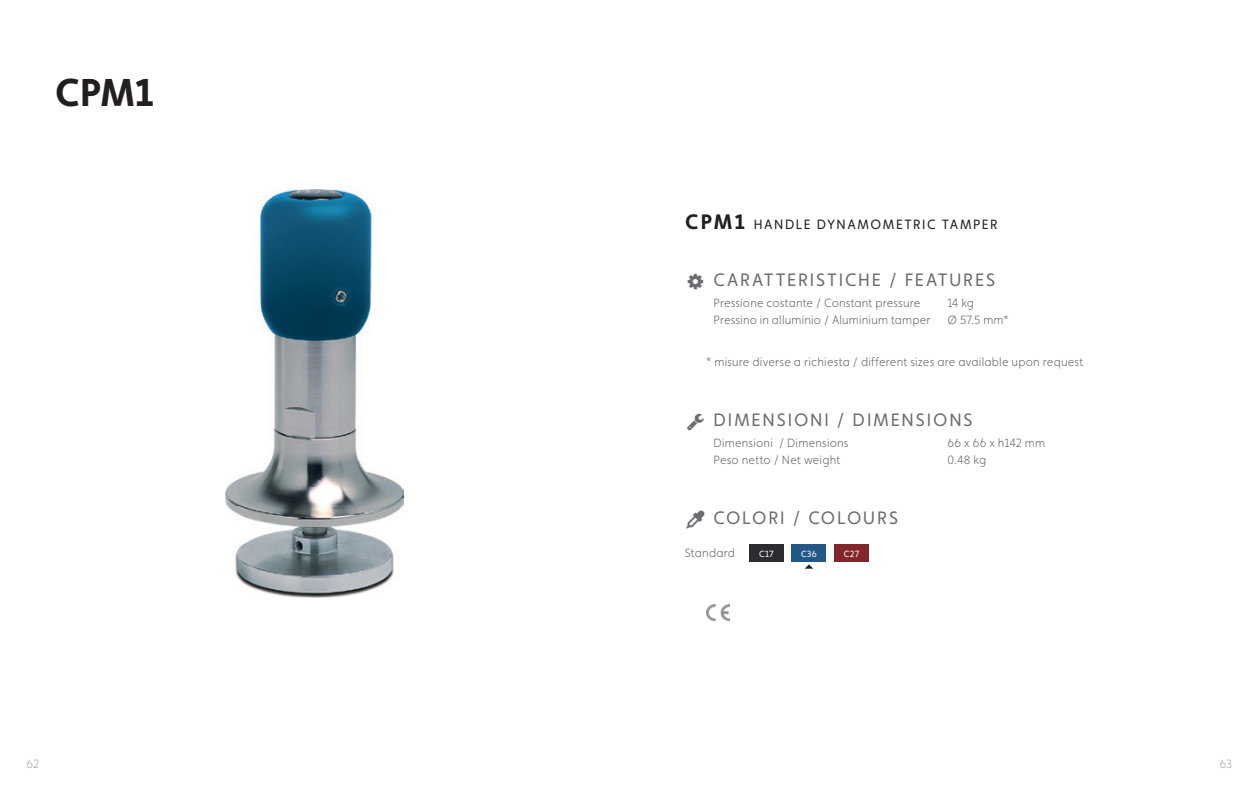
<style>
.page{position:relative;width:1259px;height:787px;background:#fff}
.page>*{position:absolute;margin:0;border:0;box-sizing:border-box;transform-origin:0 0}
.t1{font:700 39px "Faricy New";color:#231f20}
.t2{font:18px "Faricy New";letter-spacing:.105em;color:#6c6d70}
.t3{font:13.5px "Faricy New";letter-spacing:.11em;color:#231f20}
.t4{font:300 12px "Faricy New";letter-spacing:.015em;color:#6c6d70}
.t5{font:300 12px "Faricy New";color:#a8a9ad}
.t6{font:9px "Faricy New";letter-spacing:.025em;color:#fff}
.s1{font-weight:700;font-size:21px}
</style>
<div class="page">
<img style="left:226px;top:189px;width:178px;height:408px">
<svg style="left:805px;top:564px;width:8px;height:4px"></svg>
<div style="left:749px;top:545px;width:34px;height:17px;background:#2a2c2f"></div>
<img style="left:706px;top:604px;width:24px;height:17px">
<div style="left:792px;top:545px;width:34px;height:17px;background:#235788"></div>
<div style="left:834px;top:545px;width:34px;height:17px;background:#822629"></div>
<h1 class="t1" style="left:55px;top:69px;width:100px">CPM1</h1>
<p class="t3" style="left:685px;top:216px;width:314px"><span class="s1">CPM1</span> HANDLE DYNAMOMETRIC TAMPER</p>
<h2 class="t2" style="left:713px;top:269px;width:283px">CARATTERISTICHE / FEATURES</h2>
<p class="t4" style="left:713px;top:295px;width:208px">Pressione costante / Constant pressure</p>
<p class="t4" style="left:947px;top:295px;width:28px">14 kg</p>
<p class="t4" style="left:713px;top:313px;width:218px">Pressino in alluminio / Aluminium tamper</p>
<p class="t4" style="left:947px;top:312px;width:63px">Ø 57.5 mm*</p>
<p class="t4" style="left:706px;top:355px;width:379px">* misure diverse a richiesta / different sizes are available upon request</p>
<h2 class="t2" style="left:713px;top:409px;width:261px">DIMENSIONI / DIMENSIONS</h2>
<p class="t4" style="left:713px;top:436px;width:136px">Dimensioni / Dimensions</p>
<p class="t4" style="left:947px;top:436px;width:99px">66 x 66 x h142 mm</p>
<p class="t4" style="left:713px;top:453px;width:128px">Peso netto / Net weight</p>
<p class="t4" style="left:947px;top:453px;width:40px">0.48 kg</p>
<h2 class="t2" style="left:713px;top:507px;width:186px">COLORI / COLOURS</h2>
<p class="t4" style="left:685px;top:546px;width:52px">Standard</p>
<p class="t6" style="left:759px;top:548px;width:16px">C17</p>
<p class="t6" style="left:801px;top:548px;width:17px">C36</p>
<p class="t6" style="left:844px;top:548px;width:17px">C27</p>
<p class="t5" style="left:26px;top:757px;width:14px">62</p>
<p class="t5" style="left:1220px;top:757px;width:14px">63</p>
</div>
